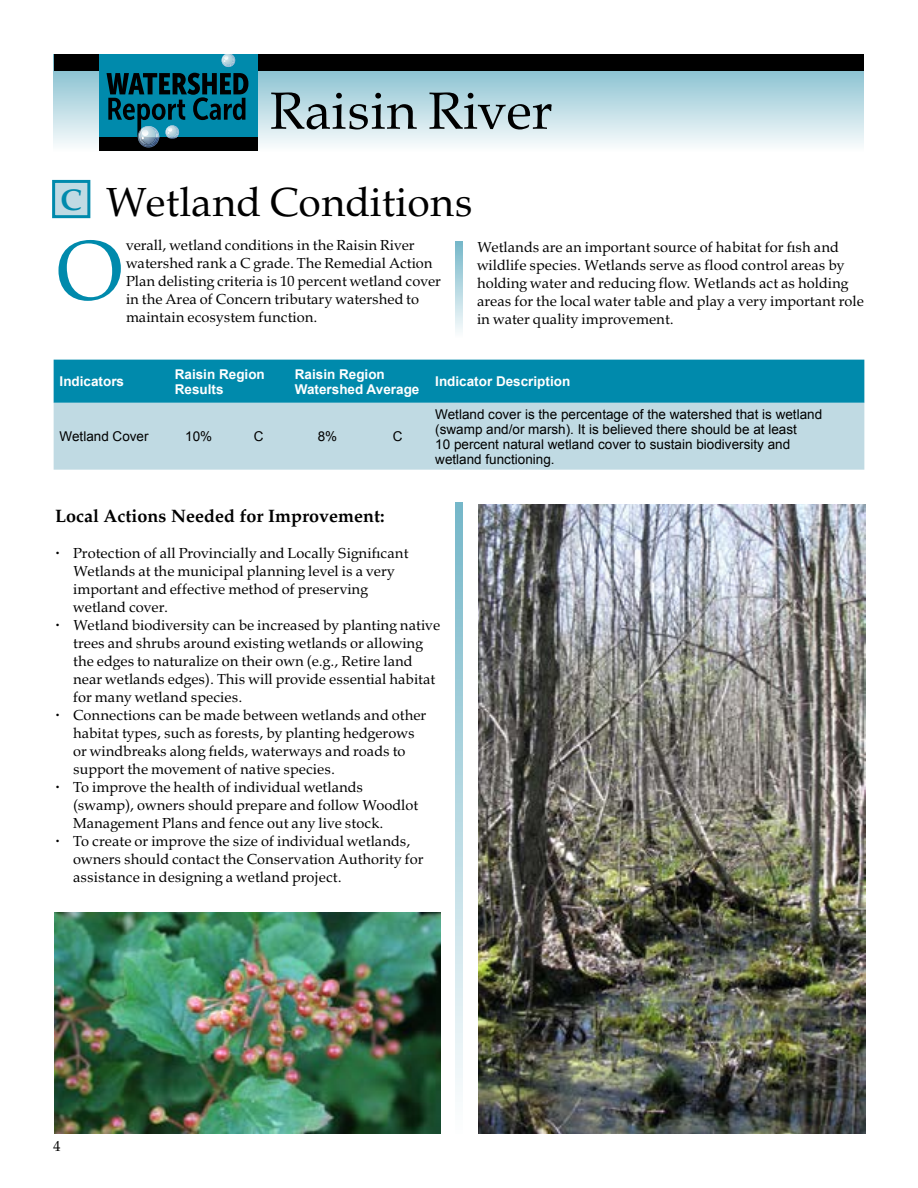
<style>
.page{position:relative;width:918px;height:1188px;background:#fff}
.page>*{position:absolute;margin:0;border:0;box-sizing:border-box;transform-origin:0 0}
.t1{font:87px "Palatino";color:#008aac}
.t2{font:54px "Palatino";color:#000}
.t3{font:42px "Palatino";color:#000}
.t4{font:700 30px "Palatino";color:#008aac}
.t5{font:700 18px "Palatino";color:#000}
.t6{font:15px/18px "Palatino";color:#000}
.t7{font:13.5px/15px "Arial";color:#000}
.t8{font:700 13.5px/15px "Arial";color:#fff}
</style>
<div class="page">
<svg style="left:53px;top:54px;width:811px;height:91px;background:#bddae2"></svg>
<div style="left:54px;top:54px;width:810px;height:16px;background:#000"></div>
<div style="left:99px;top:54px;width:159px;height:85px;background:#008aac"></div>
<div style="left:99px;top:138px;width:159px;height:13px;background:#000"></div>
<svg style="left:107px;top:73px;width:141px;height:75px"></svg>
<svg style="left:222px;top:54px;width:13px;height:13px"></svg>
<div style="left:54px;top:360px;width:810px;height:43px;background:#008aac"></div>
<div style="left:54px;top:403px;width:810px;height:67px;background:#c0dae3"></div>
<div style="left:54px;top:181px;width:35px;height:36px;background:#c0dae3"></div>
<div style="left:52px;top:180px;width:38px;height:38px;border:3px solid #008aac"></div>
<img style="left:478px;top:504px;width:387px;height:630px">
<svg style="left:455px;top:241px;width:7px;height:91px"></svg>
<svg style="left:455px;top:502px;width:8px;height:590px;background:#b4d7e1"></svg>
<img style="left:54px;top:913px;width:387px;height:221px">
<h2 class="t2" style="left:270px;top:75px;width:284px">Raisin River</h2>
<h3 class="t3" style="left:105px;top:174px;width:370px">Wetland Conditions</h3>
<p class="t6" style="left:126px;top:238px;width:317px">verall, wetland conditions in the Raisin River watershed rank a C grade. The Remedial Action Plan delisting criteria is 10 percent wetland cover in the Area of Concern tributary watershed to maintain ecosystem function.</p>
<p class="t6" style="left:477px;top:239px;width:389px">Wetlands are an important source of habitat for fish and wildlife species. Wetlands serve as flood control areas by holding water and reducing flow. Wetlands act as holding areas for the local water table and play a very important role</p>
<h3 class="t4" style="left:61px;top:182px;width:23px">C</h3>
<h1 class="t1" style="left:55px;top:212px;width:71px">O</h1>
<p class="t6" style="left:477px;top:311px;width:198px">in water quality improvement.</p>
<p class="t8" style="left:60px;top:374px;width:66px">Indicators</p>
<p class="t8" style="left:175px;top:367px;width:92px">Raisin Region<br>Results</p>
<p class="t8" style="left:295px;top:367px;width:126px">Raisin Region<br>Watershed Average</p>
<p class="t8" style="left:435px;top:374px;width:137px">Indicator Description</p>
<p class="t7" style="left:60px;top:429px;width:91px">Wetland Cover</p>
<p class="t7" style="left:185px;top:429px;width:29px">10%</p>
<p class="t7" style="left:254px;top:429px;width:11px">C</p>
<p class="t7" style="left:318px;top:429px;width:21px">8%</p>
<p class="t7" style="left:393px;top:429px;width:11px">C</p>
<p class="t7" style="left:435px;top:407px;width:388px">Wetland cover is the percentage of the watershed that is wetland (swamp and/or marsh). It is believed there should be at least<br>10 percent natural wetland cover to sustain biodiversity and wetland functioning.</p>
<p class="t5" style="left:55px;top:505px;width:331px">Local Actions Needed for Improvement:</p>
<p class="t6" style="left:73px;top:545px;width:337px;text-indent:-18px">• Protection of all Provincially and Locally Significant Wetlands at the municipal planning level is a very important and effective method of preserving wetland cover.</p>
<p class="t6" style="left:73px;top:617px;width:369px;text-indent:-18px">• Wetland biodiversity can be increased by planting native trees and shrubs around existing wetlands or allowing the edges to naturalize on their own (e.g., Retire land near wetlands edges). This will provide essential habitat for many wetland species.</p>
<p class="t6" style="left:73px;top:707px;width:355px;text-indent:-18px">• Connections can be made between wetlands and other habitat types, such as forests, by planting hedgerows or windbreaks along fields, waterways and roads to support the movement of native species.</p>
<p class="t6" style="left:73px;top:779px;width:347px;text-indent:-18px">• To improve the health of individual wetlands (swamp), owners should prepare and follow Woodlot<br>Management Plans and fence out any live stock.</p>
<p class="t6" style="left:73px;top:833px;width:352px;text-indent:-18px">• To create or improve the size of individual wetlands, owners should contact the Conservation Authority for assistance in designing a wetland project.</p>
<p class="t6" style="left:53px;top:1138px;width:9px">4</p>
</div>
